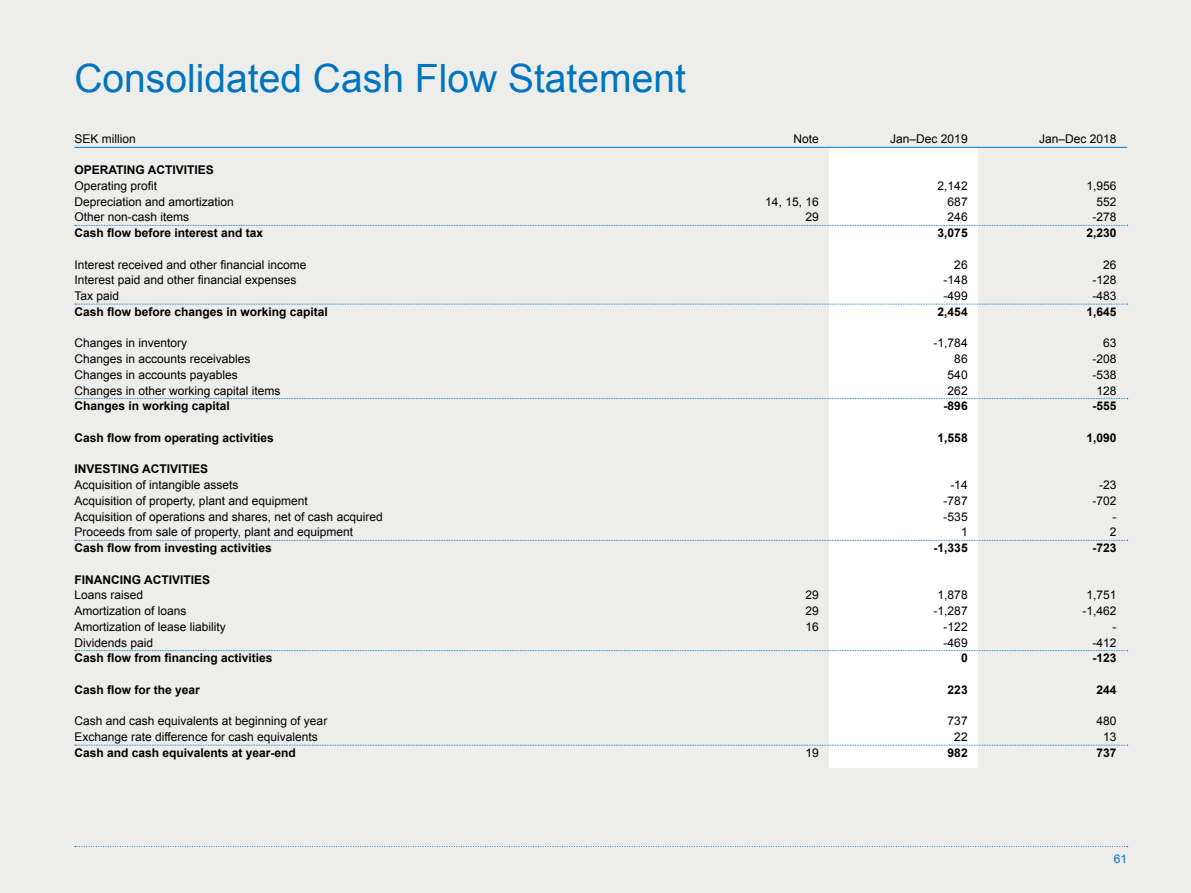
<style>
.page{position:relative;width:1191px;height:893px;background:#ededec}
.page>*{position:absolute;margin:0;border:0;box-sizing:border-box;transform-origin:0 0}
.RR_RUBBE{font:39px "Arial";color:#0075be}
.RR_bröd{font:12px "Arial";color:#000}
.RR_Summa{font:700 12px "Arial";color:#000}
.RR_fet{font:700 12px "Arial";color:#000}
.RR_tabellrubbe{font:12px "Arial";color:#000}
.RR_Summa-2{font:12px "Arial";color:#000}
.t1{font:12px "Arial";color:#0075be}
</style>
<div class="page">
<div style="left:829px;top:147px;width:149px;height:620px;background:#fff"></div>
<hr style="left:74px;top:147px;width:1053px;height:1px;background:#0075be">
<svg style="left:75px;top:225px;width:1052px;height:1px"></svg>
<svg style="left:75px;top:304px;width:1052px;height:1px"></svg>
<svg style="left:75px;top:398px;width:1052px;height:1px"></svg>
<svg style="left:75px;top:540px;width:1052px;height:1px"></svg>
<svg style="left:75px;top:650px;width:1052px;height:1px"></svg>
<svg style="left:75px;top:745px;width:1052px;height:1px"></svg>
<svg style="left:75px;top:846px;width:1052px;height:1px"></svg>
<p class="RR_RUBBE" style="left:74px;top:53px;width:613px">Consolidated Cash Flow Statement</p>
<p class="RR_tabellrubbe" style="left:74px;top:131px;width:63px">SEK million</p>
<p class="RR_tabellrubbe" style="left:793px;top:131px;width:27px">Note</p>
<p class="RR_tabellrubbe" style="left:890px;top:131px;width:79px">Jan–Dec 2019</p>
<p class="RR_tabellrubbe" style="left:1039px;top:131px;width:79px">Jan–Dec 2018</p>
<p class="RR_fet" style="left:74px;top:162px;width:141px">OPERATING ACTIVITIES</p>
<p class="RR_bröd" style="left:74px;top:178px;width:84px">Operating profit</p>
<p class="RR_bröd" style="left:937px;top:178px;width:32px">2,142</p>
<p class="RR_bröd" style="left:1086px;top:178px;width:32px">1,956</p>
<p class="RR_bröd" style="left:74px;top:194px;width:161px">Depreciation and amortization</p>
<p class="RR_bröd" style="left:765px;top:194px;width:55px">14, 15, 16</p>
<p class="RR_bröd" style="left:947px;top:194px;width:22px">687</p>
<p class="RR_bröd" style="left:1096px;top:194px;width:22px">552</p>
<p class="RR_bröd" style="left:74px;top:209px;width:116px">Other non-cash items</p>
<p class="RR_bröd" style="left:805px;top:209px;width:15px">29</p>
<p class="RR_bröd" style="left:947px;top:209px;width:22px">246</p>
<p class="RR_bröd" style="left:1092px;top:209px;width:26px">-278</p>
<p class="RR_Summa" style="left:74px;top:225px;width:190px">Cash flow before interest and tax</p>
<p class="RR_Summa" style="left:937px;top:225px;width:32px">3,075</p>
<p class="RR_Summa" style="left:1086px;top:225px;width:32px">2,230</p>
<p class="RR_bröd" style="left:74px;top:257px;width:234px">Interest received and other financial income</p>
<p class="RR_bröd" style="left:954px;top:257px;width:15px">26</p>
<p class="RR_bröd" style="left:1103px;top:257px;width:15px">26</p>
<p class="RR_bröd" style="left:74px;top:272px;width:224px">Interest paid and other financial expenses</p>
<p class="RR_bröd" style="left:943px;top:272px;width:26px">-148</p>
<p class="RR_bröd" style="left:1092px;top:272px;width:26px">-128</p>
<p class="RR_bröd" style="left:74px;top:288px;width:46px">Tax paid</p>
<p class="RR_bröd" style="left:943px;top:288px;width:26px">-499</p>
<p class="RR_bröd" style="left:1092px;top:288px;width:26px">-483</p>
<p class="RR_Summa" style="left:74px;top:304px;width:255px">Cash flow before changes in working capital</p>
<p class="RR_Summa" style="left:937px;top:304px;width:32px">2,454</p>
<p class="RR_Summa" style="left:1086px;top:304px;width:32px">1,645</p>
<p class="RR_bröd" style="left:74px;top:335px;width:114px">Changes in inventory</p>
<p class="RR_bröd" style="left:933px;top:335px;width:36px">-1,784</p>
<p class="RR_bröd" style="left:1103px;top:335px;width:15px">63</p>
<p class="RR_bröd" style="left:74px;top:351px;width:178px">Changes in accounts receivables</p>
<p class="RR_bröd" style="left:954px;top:351px;width:15px">86</p>
<p class="RR_bröd" style="left:1092px;top:351px;width:26px">-208</p>
<p class="RR_bröd" style="left:74px;top:367px;width:165px">Changes in accounts payables</p>
<p class="RR_bröd" style="left:947px;top:367px;width:22px">540</p>
<p class="RR_bröd" style="left:1092px;top:367px;width:26px">-538</p>
<p class="RR_bröd" style="left:74px;top:383px;width:208px">Changes in other working capital items</p>
<p class="RR_bröd" style="left:947px;top:383px;width:22px">262</p>
<p class="RR_bröd" style="left:1096px;top:383px;width:22px">128</p>
<p class="RR_Summa" style="left:74px;top:398px;width:157px">Changes in working capital</p>
<p class="RR_Summa" style="left:943px;top:398px;width:26px">-896</p>
<p class="RR_Summa" style="left:1092px;top:398px;width:26px">-555</p>
<p class="RR_fet" style="left:74px;top:430px;width:201px">Cash flow from operating activities</p>
<p class="RR_fet" style="left:937px;top:430px;width:32px">1,558</p>
<p class="RR_fet" style="left:1086px;top:430px;width:32px">1,090</p>
<p class="RR_fet" style="left:74px;top:461px;width:135px">INVESTING ACTIVITIES</p>
<p class="RR_bröd" style="left:74px;top:477px;width:166px">Acquisition of intangible assets</p>
<p class="RR_bröd" style="left:950px;top:477px;width:19px">-14</p>
<p class="RR_bröd" style="left:1099px;top:477px;width:19px">-23</p>
<p class="RR_bröd" style="left:74px;top:493px;width:235px">Acquisition of property, plant and equipment</p>
<p class="RR_bröd" style="left:943px;top:493px;width:26px">-787</p>
<p class="RR_bröd" style="left:1092px;top:493px;width:26px">-702</p>
<p class="RR_bröd" style="left:74px;top:509px;width:310px">Acquisition of operations and shares, net of cash acquired</p>
<p class="RR_bröd" style="left:943px;top:509px;width:26px">-535</p>
<p class="RR_bröd" style="left:1112px;top:509px;width:5px">-</p>
<p class="RR_bröd" style="left:74px;top:524px;width:280px">Proceeds from sale of property, plant and equipment</p>
<p class="RR_bröd" style="left:961px;top:524px;width:8px">1</p>
<p class="RR_bröd" style="left:1109px;top:524px;width:8px">2</p>
<p class="RR_Summa" style="left:74px;top:540px;width:199px">Cash flow from investing activities</p>
<p class="RR_Summa" style="left:933px;top:540px;width:36px">-1,335</p>
<p class="RR_Summa" style="left:1092px;top:540px;width:26px">-723</p>
<p class="RR_fet" style="left:74px;top:572px;width:137px">FINANCING ACTIVITIES</p>
<p class="RR_bröd" style="left:74px;top:587px;width:70px">Loans raised</p>
<p class="RR_bröd" style="left:805px;top:587px;width:15px">29</p>
<p class="RR_bröd" style="left:937px;top:587px;width:32px">1,878</p>
<p class="RR_bröd" style="left:1086px;top:587px;width:32px">1,751</p>
<p class="RR_bröd" style="left:74px;top:603px;width:114px">Amortization of loans</p>
<p class="RR_bröd" style="left:805px;top:603px;width:15px">29</p>
<p class="RR_bröd" style="left:933px;top:603px;width:36px">-1,287</p>
<p class="RR_bröd" style="left:1082px;top:603px;width:36px">-1,462</p>
<p class="RR_bröd" style="left:74px;top:619px;width:153px">Amortization of lease liability</p>
<p class="RR_bröd" style="left:805px;top:619px;width:15px">16</p>
<p class="RR_bröd" style="left:943px;top:619px;width:26px">-122</p>
<p class="RR_bröd" style="left:1112px;top:619px;width:5px">-</p>
<p class="RR_bröd" style="left:74px;top:635px;width:80px">Dividends paid</p>
<p class="RR_bröd" style="left:943px;top:635px;width:26px">-469</p>
<p class="RR_bröd" style="left:1092px;top:635px;width:26px">-412</p>
<p class="RR_Summa" style="left:74px;top:650px;width:200px">Cash flow from financing activities</p>
<p class="RR_Summa" style="left:961px;top:650px;width:8px">0</p>
<p class="RR_Summa" style="left:1092px;top:650px;width:26px">-123</p>
<p class="RR_fet" style="left:74px;top:682px;width:127px">Cash flow for the year</p>
<p class="RR_fet" style="left:947px;top:682px;width:22px">223</p>
<p class="RR_fet" style="left:1096px;top:682px;width:22px">244</p>
<p class="RR_bröd" style="left:74px;top:713px;width:254px">Cash and cash equivalents at beginning of year</p>
<p class="RR_bröd" style="left:947px;top:713px;width:22px">737</p>
<p class="RR_bröd" style="left:1096px;top:713px;width:22px">480</p>
<p class="RR_bröd" style="left:74px;top:729px;width:245px">Exchange rate difference for cash equivalents</p>
<p class="RR_bröd" style="left:954px;top:729px;width:15px">22</p>
<p class="RR_bröd" style="left:1103px;top:729px;width:15px">13</p>
<p class="RR_Summa" style="left:74px;top:745px;width:223px">Cash and cash equivalents at year-end</p>
<p class="RR_Summa-2" style="left:805px;top:745px;width:15px">19</p>
<p class="RR_Summa" style="left:947px;top:745px;width:22px">982</p>
<p class="RR_Summa" style="left:1096px;top:745px;width:22px">737</p>
<p class="t1" style="left:1114px;top:851px;width:15px">61</p>
</div>
